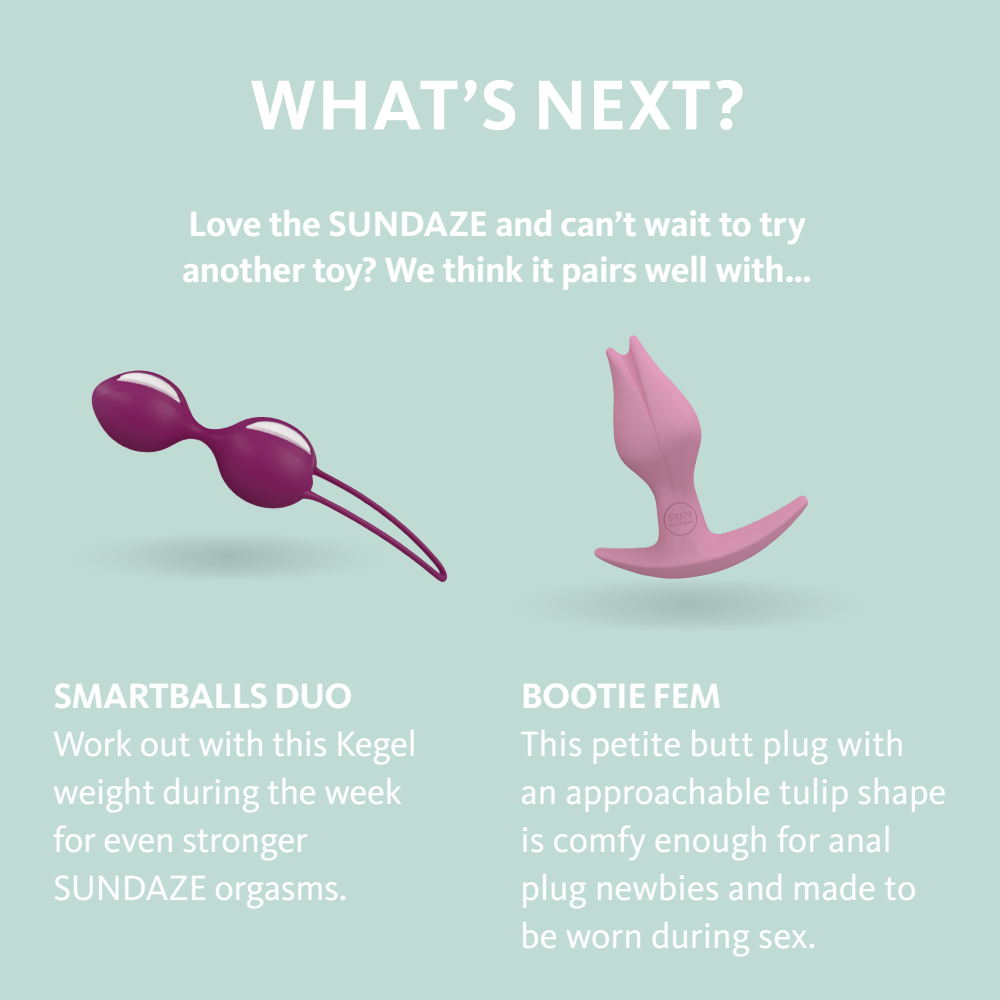
<style>
.page{position:relative;width:1000px;height:1000px;background:#fff}
.page>*{position:absolute;margin:0;border:0;box-sizing:border-box;transform-origin:0 0}
.Headline_NEG{font:700 73px "Kievit Pro";letter-spacing:.01em;color:#fff}
.Text{font:36.5px/48px "Kievit Pro";color:#fff}
.Statement_NEG{font:700 36.5px/45.6px "Kievit Pro";letter-spacing:-.015em;color:#fff}
.Text-2{font:700 36.5px "Kievit Pro";letter-spacing:-.015em;color:#fff}
.s1{font-weight:700}
</style>
<div class="page">
<div style="left:0;top:0;width:999px;height:1000px;background:#c0dbd4"></div>
<svg style="left:487px;top:578px;width:403px;height:53px"></svg>
<img style="left:594px;top:335px;width:214px;height:244px">
<img style="left:91px;top:371px;width:356px;height:211px">
<p class="Headline_NEG" style="left:250px;top:61px;width:497px">WHAT’S NEXT?</p>
<p class="Statement_NEG" style="left:182px;top:201px;width:632px">Love the SUNDAZE and can’t wait to try another toy? We think it pairs well with…</p>
<p class="Text" style="left:53px;top:672px;width:365px"><span class="s1">SMARTBALLS DUO<br></span>Work out with this Kegel weight during the week for even stronger<br>SUNDAZE orgasms.</p>
<p class="Text-2" style="left:521px;top:674px;width:202px">BOOTIE FEM</p>
<p class="Text" style="left:520px;top:720px;width:385px">This petite butt plug with</p>
<p class="Text" style="left:520px;top:768px;width:428px">an approachable tulip shape</p>
<p class="Text" style="left:520px;top:816px;width:373px">is comfy enough for anal</p>
<p class="Text" style="left:520px;top:864px;width:398px">plug newbies and made to</p>
<p class="Text" style="left:520px;top:912px;width:297px">be worn during sex.</p>
</div>
